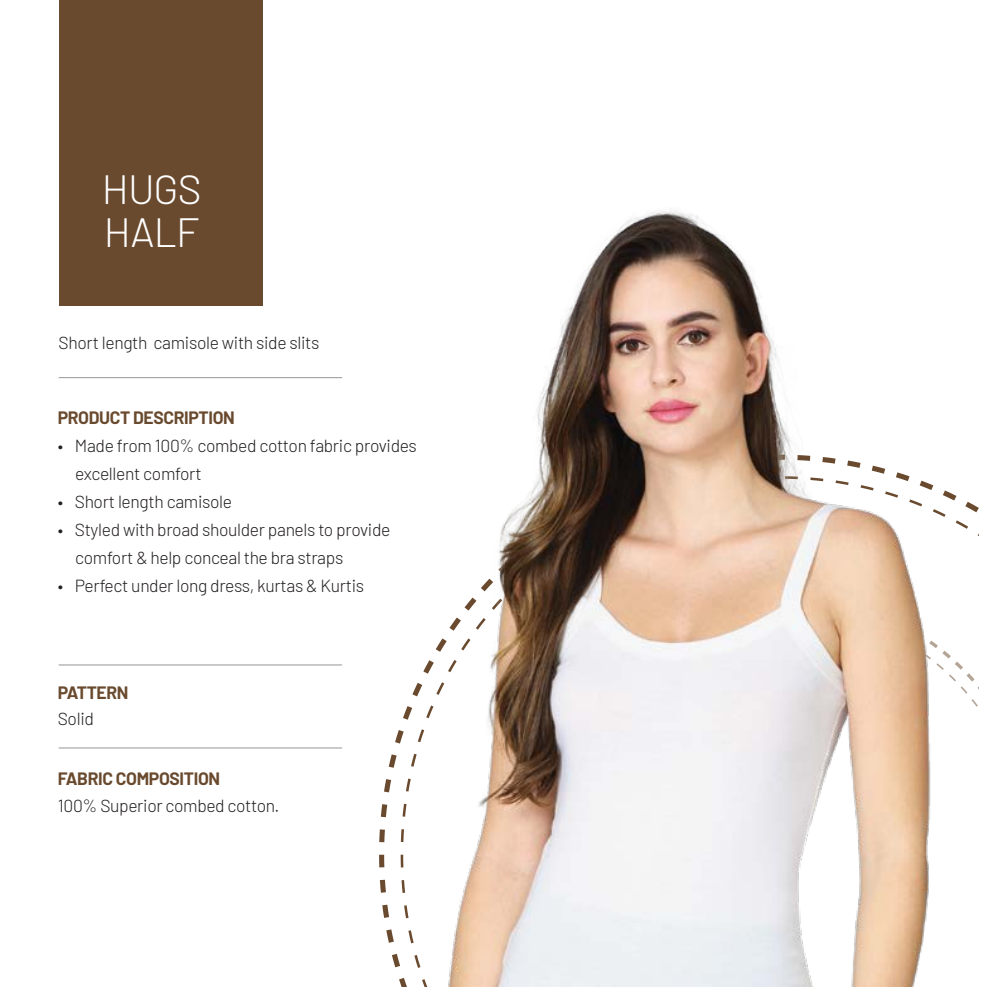
<style>
.page{position:relative;width:993px;height:987px;background:#fff}
.page>*{position:absolute;margin:0;border:0;box-sizing:border-box;transform-origin:0 0}
.t1{font:300 40.95px/42.9px "Barlow";letter-spacing:-.02em;color:#fff}
.t2{font:300 17.5px/28px "Barlow";letter-spacing:-.02em;color:#231f20}
.t3{font:700 17.5px/26.2px "Barlow";letter-spacing:-.02em;color:#694a2e}
.s1{font-weight:300;color:#231f20}
.s2{font-weight:700;color:#694a2e}
</style>
<div class="page">
<div style="left:59px;top:0;width:203px;height:305px;background:#694a2e"></div>
<hr style="left:59px;top:377px;width:283px;height:1px;background:#939598">
<hr style="left:59px;top:665px;width:283px;height:1px;background:#939598">
<hr style="left:59px;top:748px;width:283px;height:1px;background:#939598">
<img style="left:384px;top:210px;width:593px;height:777px">
<p class="t1" style="left:102px;top:165px;width:101px">HUGS<br>HALF</p>
<p class="t2" style="left:59px;top:327px;width:262px">Short length camisole with side slits</p>
<p class="t3" style="left:58px;top:403px;width:178px">PRODUCT DESCRIPTION</p>
<p class="t2" style="left:75px;top:430px;width:343px;text-indent:-17px">• Made from 100% combed cotton fabric provides excellent comfort</p>
<p class="t2" style="left:58px;top:486px;width:176px">• Short length camisole</p>
<p class="t2" style="left:75px;top:514px;width:316px;text-indent:-17px">• Styled with broad shoulder panels to provide comfort &amp; help conceal the bra straps</p>
<p class="t2" style="left:58px;top:570px;width:308px">• Perfect under long dress, kurtas &amp; Kurtis</p>
<p class="t3" style="left:58px;top:678px;width:72px">PATTERN<br><span class="s1">Solid</span></p>
<p class="t2" style="left:58px;top:765px;width:223px;line-height:26.2px"><span class="s2">FABRIC COMPOSITION<br></span>100% Superior combed cotton.</p>
</div>
